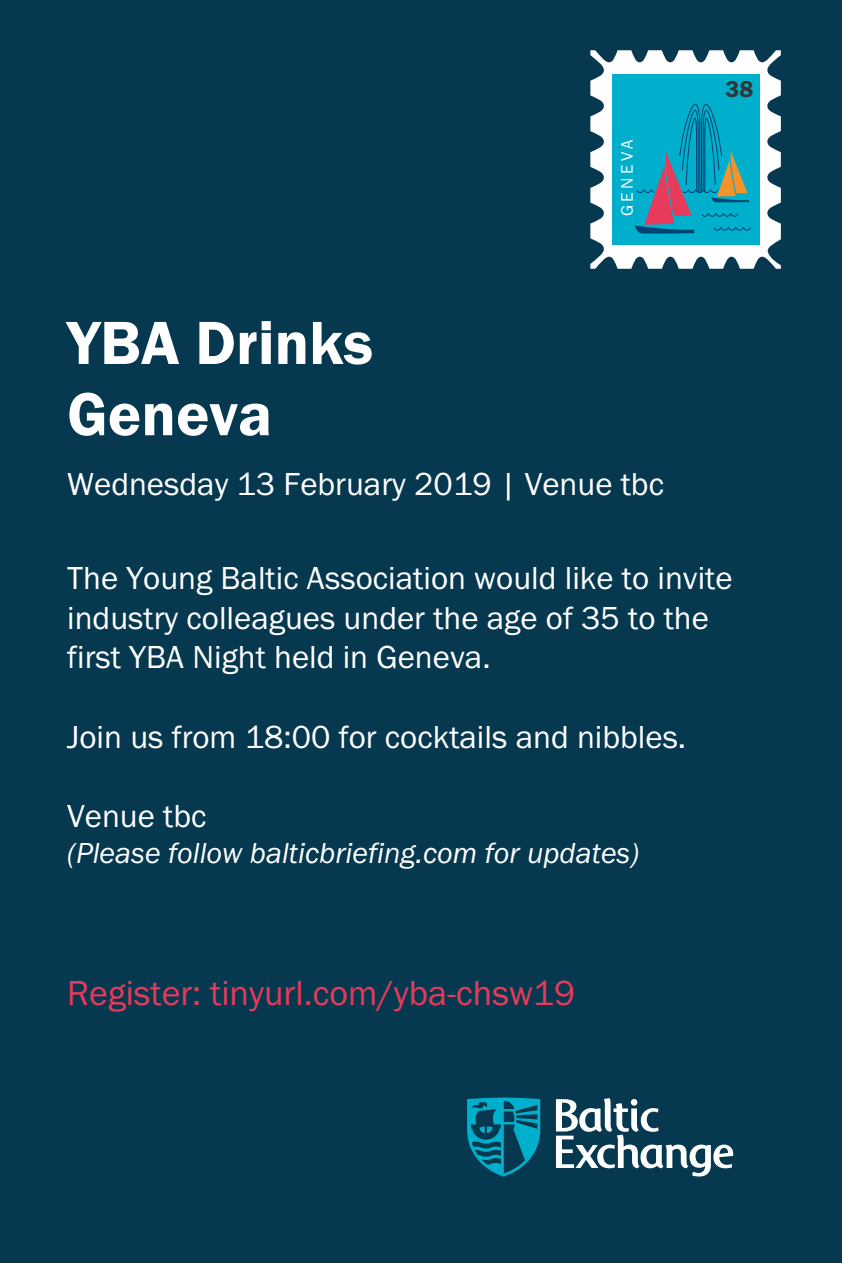
<style>
.page{position:relative;width:842px;height:1263px;background:#06394f}
.page>*{position:absolute;margin:0;border:0;box-sizing:border-box;transform-origin:0 0}
.t1{font:63px/71.2px "Franklin Gothic URW Dem";color:#fff}
.t2{font:36px "Franklin Gothic URW Boo";color:#e83a5a}
.t3{font:33px/39.6px "Franklin Gothic URW Boo";color:#fff}
.t4{font:30px "Franklin Gothic URW Boo Ita";color:#fff}
.t5{font:23.7px "Franklin Gothic URW Dem";color:#333}
.t6{font:17.25px "Franklin Gothic URW Boo";letter-spacing:.2em;color:#fff}
</style>
<div class="page">
<svg style="left:556px;top:1098px;width:177px;height:78px"></svg>
<svg style="left:467px;top:1097px;width:73px;height:79px"></svg>
<svg style="left:590px;top:50px;width:191px;height:219px;background:#55b0c3"></svg>
<p class="t6" style="left:616px;top:216px;width:79px;rotate:-90deg">GENEVA</p>
<h1 class="t1" style="left:67px;top:306px;width:307px">YBA Drinks<br>Geneva</h1>
<p class="t3" style="left:67px;top:464px;width:598px">Wednesday 13 February 2019 | Venue tbc</p>
<p class="t5" style="left:725px;top:75px;width:29px">38</p>
<p class="t3" style="left:67px;top:558px;width:667px">The Young Baltic Association would like to invite industry colleagues under the age of 35 to the first YBA Night held in Geneva.</p>
<p class="t3" style="left:67px;top:716px;width:620px">Join us from 18:00 for cocktails and nibbles.</p>
<p class="t3" style="left:67px;top:795px;width:141px">Venue tbc</p>
<p class="t4" style="left:67px;top:834px;width:573px">(Please follow balticbriefing.com for updates)</p>
<p class="t2" style="left:67px;top:970px;width:509px">Register: tinyurl.com/yba-chsw19</p>
</div>
